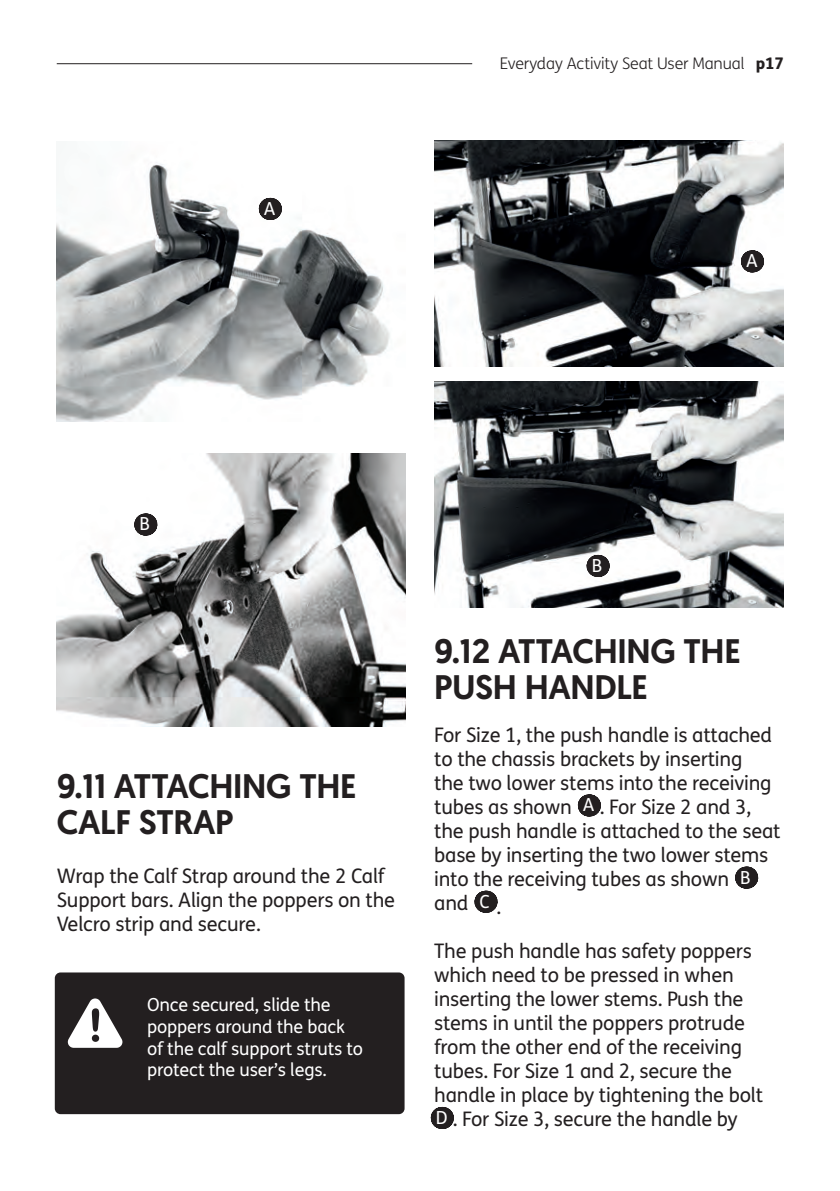
<style>
.page{position:relative;width:840px;height:1191px;background:#fff}
.page>*{position:absolute;margin:0;border:0;box-sizing:border-box;transform-origin:0 0}
.t1{font:500 34px/36px "Geomanist";letter-spacing:-.01em;color:#231f20}
.t2{font:20px/24px "FS Me";letter-spacing:-.01em;color:#231f20}
.t3{font:18px/21.6px "FS Me";letter-spacing:-.01em;color:#fff}
.t4{font:300 16px "FS Me";letter-spacing:-.01em;color:#231f20}
.s1{font-weight:800}
.s2{font-size:18px;color:#fff}
</style>
<div class="page">
<hr style="left:57px;top:63px;width:415px;height:1px;background:#231f20">
<img style="left:57px;top:164px;width:333px;height:258px">
<img style="left:57px;top:453px;width:348px;height:274px">
<img style="left:434px;top:141px;width:348px;height:225px">
<div style="left:55px;top:972px;width:349px;height:142px;background:#231f20;border-radius:6px"></div>
<svg style="left:67px;top:998px;width:56px;height:49px"></svg>
<img style="left:434px;top:381px;width:348px;height:226px">
<svg style="left:588px;top:794px;width:1px;height:22px"></svg>
<svg style="left:745px;top:866px;width:1px;height:22px"></svg>
<svg style="left:485px;top:890px;width:1px;height:22px"></svg>
<svg style="left:441px;top:1107px;width:1px;height:22px"></svg>
<svg style="left:270px;top:198px;width:1px;height:22px"></svg>
<svg style="left:145px;top:513px;width:1px;height:22px"></svg>
<svg style="left:751px;top:250px;width:1px;height:22px"></svg>
<svg style="left:597px;top:555px;width:1px;height:22px"></svg>
<p class="t3" style="left:264px;top:197px;width:13px">A</p>
<p class="t4" style="left:499px;top:52px;width:285px">Everyday Activity Seat User Manual <span class="s1">p17</span></p>
<p class="t3" style="left:745px;top:250px;width:13px">A</p>
<p class="t3" style="left:139px;top:513px;width:12px">B</p>
<h1 class="t1" style="left:57px;top:767px;width:301px">9.11 ATTACHING THE<br>CALF STRAP</h1>
<p class="t2" style="left:57px;top:863px;width:340px">Wrap the Calf Strap around the 2 Calf<br>Support bars. Align the poppers on the<br>Velcro strip and secure.</p>
<p class="t3" style="left:147px;top:994px;width:217px">Once secured, slide the poppers around the back of the calf support struts to protect the user’s legs.</p>
<p class="t3" style="left:591px;top:554px;width:12px">B</p>
<h1 class="t1" style="left:434px;top:633px;width:308px">9.12 ATTACHING THE<br>PUSH HANDLE</h1>
<p class="t2" style="left:434px;top:722px;width:347px">For Size 1, the push handle is attached to the chassis brackets by inserting<br>the two lower stems into the receiving tubes as shown <span class="s2">A</span> . For Size 2 and 3, the push handle is attached to the seat base by inserting the two lower stems into the receiving tubes as shown <span class="s2">B </span>and <span class="s2">C</span> .</p>
<p class="t2" style="left:434px;top:939px;width:330px">The push handle has safety poppers which need to be pressed in when inserting the lower stems. Push the stems in until the poppers protrude from the other end of the receiving tubes. For Size 1 and 2, secure the handle in place by tightening the bolt <span class="s2">D</span> . For Size 3, secure the handle by</p>
</div>
